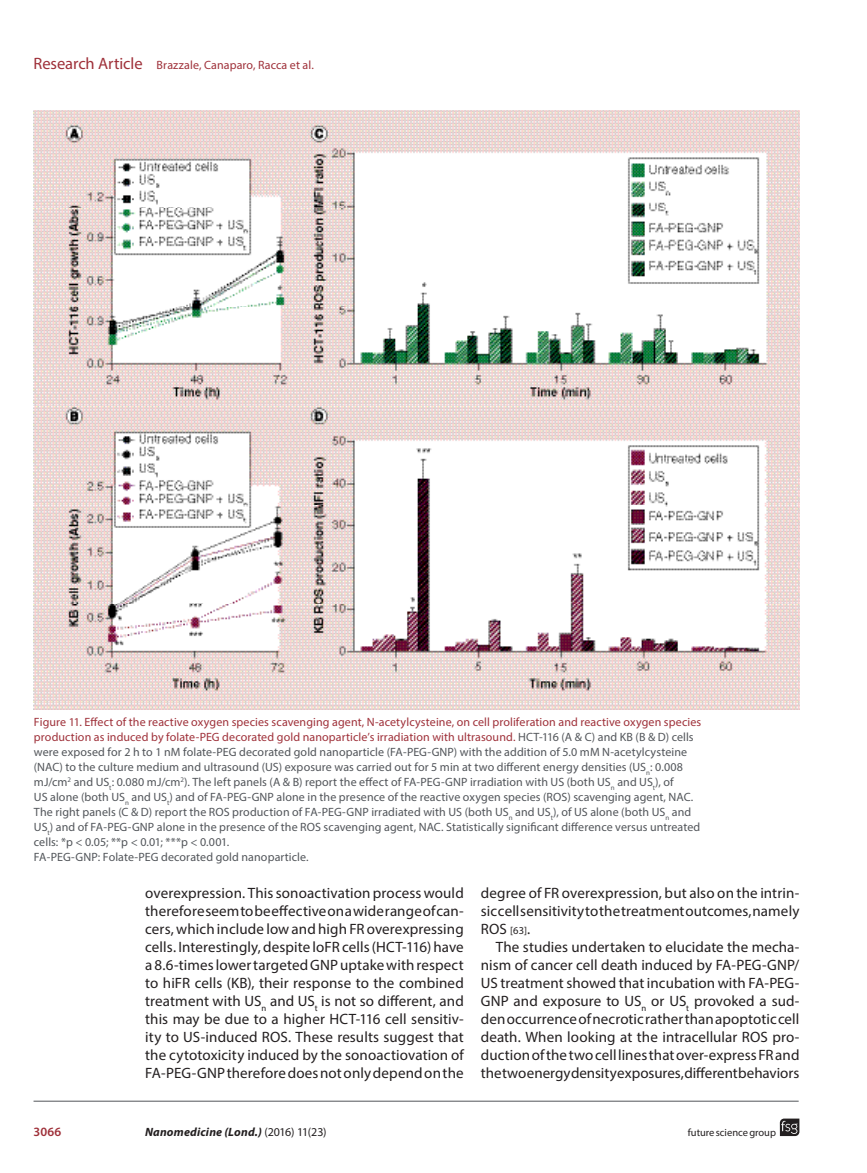
<style>
.page{position:relative;width:867px;height:1173px;background:#fff}
.page>*{position:absolute;margin:0;border:0;box-sizing:border-box;transform-origin:0 0}
.t1{font:15px/18px "Myriad Pro";letter-spacing:.005em;color:#231f20;text-align:justify}
.t2{font:600 12.75px "Myriad Pro";color:#9f313a}
.t3{font:12px/15px "Myriad Pro";letter-spacing:.01em;color:#52555a}
.t4{font:12px "Myriad Pro";letter-spacing:.01em;color:#9f313a}
.t5{font:italic 700 12px "Myriad Pro";letter-spacing:.015em;color:#231f20}
.t6{font:10.5px "Myriad Pro";color:#231f20}
.s1{font-size:16.5px}
.s2{color:#9f313a}
.s3{font-size:10.5px}
.s4{font-weight:400;font-style:normal}
</style>
<div class="page">
<img style="left:34px;top:110px;width:765px;height:600px">
<svg style="left:779px;top:1118px;width:20px;height:18px"></svg>
<hr style="left:34px;top:1100px;width:764px;height:1px;background:#52555a">
<p class="t4" style="left:34px;top:58px;width:282px"><span class="s1">Research Article</span> Brazzale, Canaparo, Racca et al.</p>
<p class="t3" style="left:34px;top:714px;width:668px"><span class="s2">Figure 11. Effect of the reactive oxygen species scavenging agent, N-acetylcysteine, on cell proliferation and reactive oxygen species production as induced by folate-PEG decorated gold nanoparticle’s irradiation with ultrasound.</span> HCT-116 (A &amp; C) and KB (B &amp; D) cells were exposed for 2 h to 1 nM folate-PEG decorated gold nanoparticle (FA-PEG-GNP) with the addition of 5.0 mM N-acetylcysteine (NAC) to the culture medium and ultrasound (US) exposure was carried out for 5 min at two different energy densities (US<sub>n</sub>: 0.008 mJ/cm<sup>2</sup> and US<sub>t</sub>: 0.080 mJ/cm<sup>2</sup>). The left panels (A &amp; B) report the effect of FA-PEG-GNP irradiation with US (both US<sub>n</sub> and US<sub>t</sub>), of<br>US alone (both US<sub>n</sub> and US<sub>t</sub>) and of FA-PEG-GNP alone in the presence of the reactive oxygen species (ROS) scavenging agent, NAC.<br>The right panels (C &amp; D) report the ROS production of FA-PEG-GNP irradiated with US (both US<sub>n</sub> and US<sub>t</sub>), of US alone (both US<sub>n</sub> and US<sub>t</sub>) and of FA-PEG-GNP alone in the presence of the ROS scavenging agent, NAC. Statistically significant difference versus untreated cells: *p &lt; 0.05; **p &lt; 0.01; ***p &lt; 0.001.<br>FA-PEG-GNP: Folate-PEG decorated gold nanoparticle.</p>
<p class="t1" style="left:145px;top:883px;width:320px">overexpression. This sonoactivation process would therefore seem to be effective on a wide range of can&shy;cers, which include low and high FR overexpressing cells. Interestingly, despite loFR cells (HCT-116) have a 8.6-times lower targeted GNP uptake with respect to hiFR cells (KB), their response to the combined treatment with US<sub>n</sub> and US<sub>t</sub> is not so different, and this may be due to a higher HCT-116 cell sensitiv&shy;ity to US-induced ROS. These results suggest that the cytotoxicity induced by the sonoactiovation of FA-PEG-GNP therefore does not only depend on the</p>
<p class="t1" style="left:480px;top:883px;width:320px">degree of FR overexpression, but also on the intrin&shy;sic cell sensitivity to the treatment outcomes, namely ROS <span class="s3">[63]</span>.</p>
<p class="t1" style="left:481px;top:937px;width:320px;text-indent:15px">The studies undertaken to elucidate the mecha&shy;nism of cancer cell death induced by FA-PEG-GNP/ US treatment showed that incubation with FA-PEG-GNP and exposure to US<sub>n</sub> or US<sub>t</sub> provoked a sud&shy;den occurrence of necrotic rather than apoptotic cell death. When looking at the intracellular ROS pro&shy;duction of the two cell lines that over-express FR and the two energy density exposures, different behaviors</p>
<p class="t2" style="left:34px;top:1123px;width:29px">3066</p>
<p class="t5" style="left:145px;top:1123px;width:183px">Nanomedicine (Lond.) <span class="s4">(2016) 11(23)</span></p>
<p class="t6" style="left:687px;top:1126px;width:90px">future science group</p>
</div>
